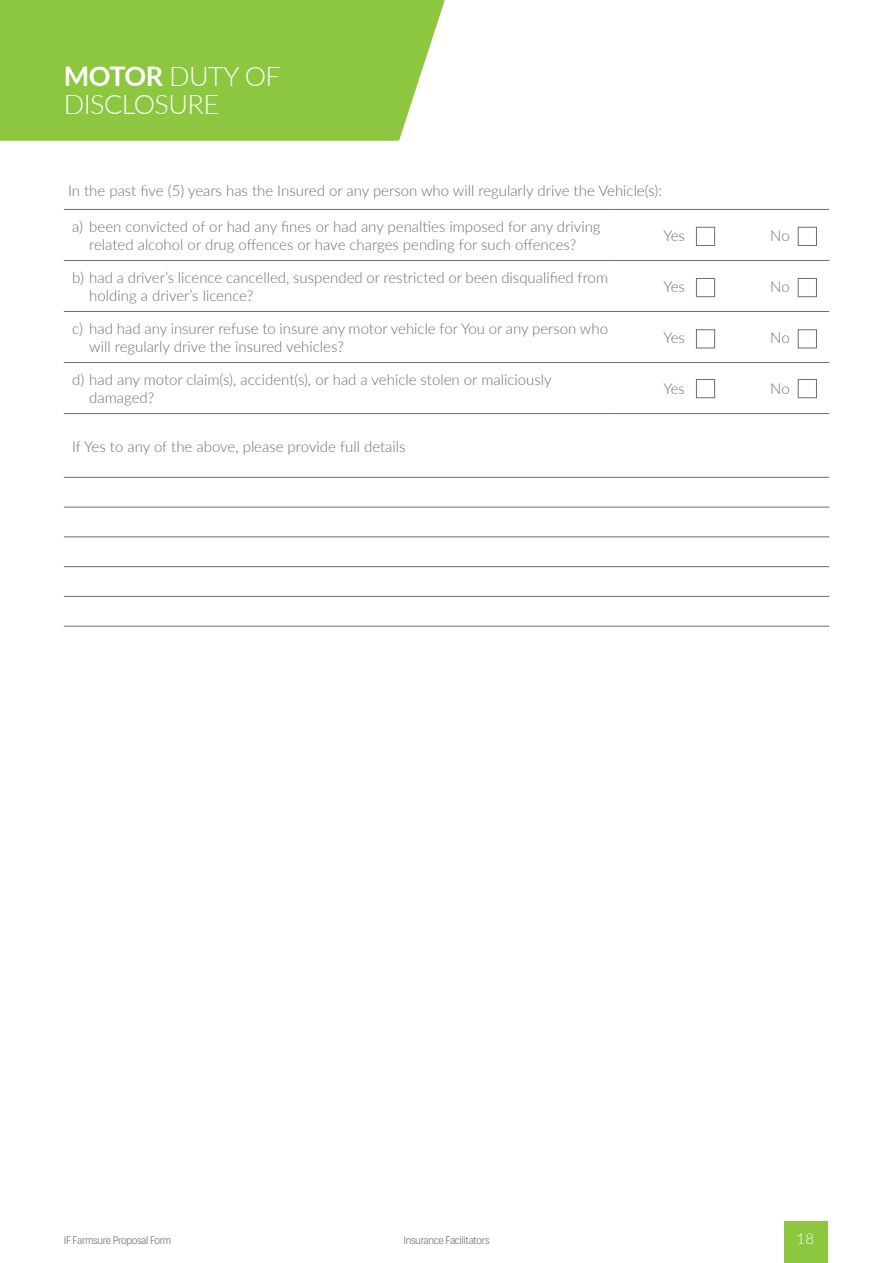
<style>
.page{position:relative;width:893px;height:1263px;background:#fff}
.page>*{position:absolute;margin:0;border:0;box-sizing:border-box;transform-origin:0 0}
.t1{font:300 27px/28.5px "Lato";letter-spacing:-.02em;color:#fff}
.t2{font:300 15px/18px "Lato";color:#6d6e71}
.t3{font:300 15px "Lato";color:#fff}
.t4{font:300 10.5px "Frank";letter-spacing:-.03em;color:#6d6e71}
.s1{font-weight:700}
</style>
<div class="page">
<div style="left:784px;top:1221px;width:44px;height:42px;background:#8dc63f"></div>
<div style="left:0;top:0;width:445px;height:141px;background:#8dc63f"></div>
<hr style="left:608px;top:260px;width:221px;height:1px;background:#6d6e71">
<hr style="left:64px;top:507px;width:544px;height:1px;background:#6d6e71">
<hr style="left:608px;top:507px;width:221px;height:1px;background:#6d6e71">
<hr style="left:64px;top:537px;width:544px;height:1px;background:#6d6e71">
<hr style="left:608px;top:537px;width:221px;height:1px;background:#6d6e71">
<hr style="left:64px;top:566px;width:544px;height:1px;background:#6d6e71">
<hr style="left:608px;top:566px;width:221px;height:1px;background:#6d6e71">
<hr style="left:64px;top:596px;width:544px;height:1px;background:#6d6e71">
<hr style="left:608px;top:596px;width:221px;height:1px;background:#6d6e71">
<hr style="left:64px;top:626px;width:544px;height:1px;background:#6d6e71">
<hr style="left:608px;top:626px;width:221px;height:1px;background:#6d6e71">
<hr style="left:608px;top:209px;width:221px;height:1px;background:#6d6e71">
<hr style="left:608px;top:311px;width:221px;height:1px;background:#6d6e71">
<hr style="left:608px;top:362px;width:221px;height:1px;background:#6d6e71">
<hr style="left:608px;top:413px;width:221px;height:1px;background:#6d6e71">
<hr style="left:608px;top:477px;width:221px;height:1px;background:#6d6e71">
<hr style="left:64px;top:209px;width:544px;height:1px;background:#6d6e71">
<hr style="left:64px;top:260px;width:544px;height:1px;background:#6d6e71">
<hr style="left:64px;top:311px;width:544px;height:1px;background:#6d6e71">
<hr style="left:64px;top:362px;width:544px;height:1px;background:#6d6e71">
<hr style="left:64px;top:413px;width:544px;height:1px;background:#6d6e71">
<hr style="left:64px;top:477px;width:544px;height:1px;background:#6d6e71">
<div style="left:696px;top:227px;width:19px;height:19px;border:1px solid #6d6e71"></div>
<div style="left:798px;top:227px;width:19px;height:19px;border:1px solid #6d6e71"></div>
<div style="left:696px;top:278px;width:19px;height:19px;border:1px solid #6d6e71"></div>
<div style="left:798px;top:278px;width:19px;height:19px;border:1px solid #6d6e71"></div>
<div style="left:696px;top:330px;width:19px;height:18px;border:1px solid #6d6e71"></div>
<div style="left:798px;top:330px;width:19px;height:18px;border:1px solid #6d6e71"></div>
<div style="left:696px;top:379px;width:19px;height:19px;border:1px solid #6d6e71"></div>
<div style="left:798px;top:379px;width:19px;height:19px;border:1px solid #6d6e71"></div>
<h1 class="t1" style="left:64px;top:61px;width:218px"><span class="s1">MOTOR</span> DUTY OF<br>DISCLOSURE</h1>
<p class="t2" style="left:68px;top:181px;width:595px">In the past five (5) years has the Insured or any person who will regularly drive the Vehicle(s):</p>
<p class="t2" style="left:72px;top:217px;width:530px;text-align:center">a) been convicted of or had any fines or had any penalties imposed for any driving related alcohol or drug offences or have charges pending for such offences?</p>
<p class="t2" style="left:663px;top:226px;width:23px">Yes</p>
<p class="t2" style="left:770px;top:226px;width:21px">No</p>
<p class="t2" style="left:89px;top:268px;width:520px;text-indent:-17px">b) had a driver’s licence cancelled, suspended or restricted or been disqualified from holding a driver’s licence?</p>
<p class="t2" style="left:663px;top:277px;width:23px">Yes</p>
<p class="t2" style="left:770px;top:277px;width:21px">No</p>
<p class="t2" style="left:89px;top:319px;width:520px;text-indent:-17px">c) had had any insurer refuse to insure any motor vehicle for You or any person who will regularly drive the insured vehicles?</p>
<p class="t2" style="left:663px;top:328px;width:23px">Yes</p>
<p class="t2" style="left:770px;top:328px;width:21px">No</p>
<p class="t2" style="left:89px;top:370px;width:464px;text-indent:-17px">d) had any motor claim(s), accident(s), or had a vehicle stolen or maliciously damaged?</p>
<p class="t2" style="left:663px;top:379px;width:23px">Yes</p>
<p class="t2" style="left:770px;top:379px;width:21px">No</p>
<p class="t2" style="left:72px;top:437px;width:335px">If Yes to any of the above, please provide full details</p>
<p class="t4" style="left:64px;top:1234px;width:109px">IF Farmsure Proposal Form</p>
<p class="t4" style="left:403px;top:1234px;width:88px">Insurance Facilitators</p>
<p class="t3" style="left:797px;top:1228px;width:19px">18</p>
</div>
